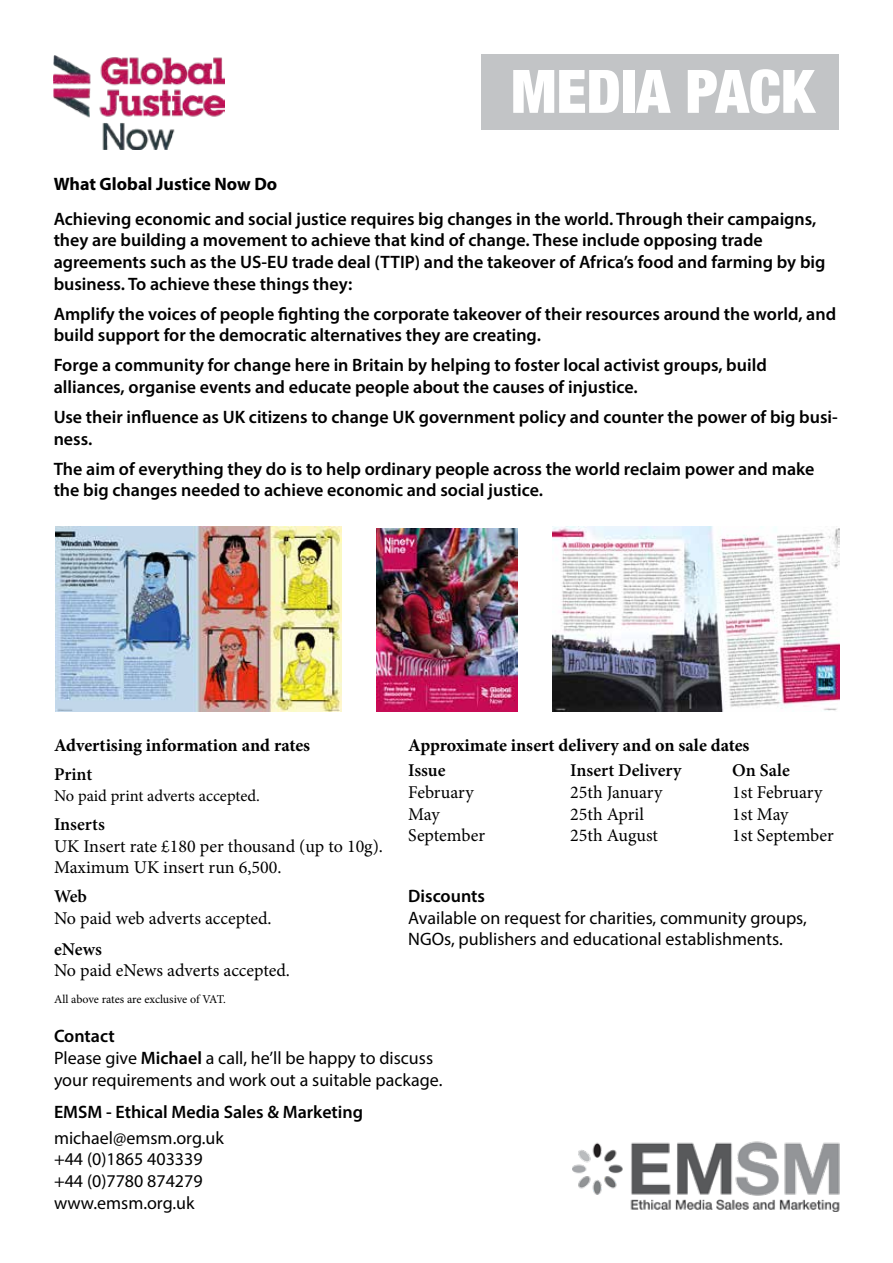
<style>
.page{position:relative;width:893px;height:1263px;background:#fff}
.page>*{position:absolute;margin:0;border:0;box-sizing:border-box;transform-origin:0 0}
.t1{font:900 condensed 60px "Helvetica Neue";color:#fff}
.t2{font:600 18px/21.6px "Myriad Pro";color:#000}
.t3{font:18px/21.6px "Myriad Pro";color:#000}
.t4{font:18px/21.6px "Minion Pro";color:#000}
.t5{font:700 18px "Minion Pro";color:#000}
.t6{font:600 18px "Minion Pro";color:#000}
.t7{font:700 18px "Myriad Pro";color:#000}
.t8{font:16.5px "Minion Pro";color:#000}
.t9{font:12px "Minion Pro";letter-spacing:-.01em;color:#000}
.s1{font-weight:600}
</style>
<div class="page">
<img style="left:572px;top:1141px;width:268px;height:70px">
<div style="left:481px;top:55px;width:358px;height:75px;background:#c2c4c6"></div>
<img style="left:53px;top:55px;width:171px;height:95px">
<img style="left:55px;top:527px;width:287px;height:184px">
<img style="left:553px;top:527px;width:287px;height:184px">
<img style="left:377px;top:529px;width:140px;height:183px">
<h1 class="t1" style="left:511px;top:42px;width:305px">MEDIA PACK</h1>
<p class="t7" style="left:54px;top:173px;width:225px">What Global Justice Now Do</p>
<p class="t2" style="left:54px;top:207px;width:773px">Achieving economic and social justice requires big changes in the world. Through their campaigns, they are building a movement to achieve that kind of change. These include opposing trade agreements such as the US-EU trade deal (TTIP) and the takeover of Africa’s food and farming by big business. To achieve these things they:</p>
<p class="t2" style="left:54px;top:302px;width:784px">Amplify the voices of people fighting the corporate takeover of their resources around the world, and build support for the democratic alternatives they are creating.</p>
<p class="t2" style="left:54px;top:354px;width:715px">Forge a community for change here in Britain by helping to foster local activist groups, build alliances, organise events and educate people about the causes of injustice.</p>
<p class="t2" style="left:54px;top:406px;width:786px">Use their influence as UK citizens to change UK government policy and counter the power of big busi&shy;ness.</p>
<p class="t2" style="left:54px;top:457px;width:762px">The aim of everything they do is to help ordinary people across the world reclaim power and make the big changes needed to achieve economic and social justice.</p>
<p class="t5" style="left:54px;top:732px;width:258px">Advertising information and rates</p>
<p class="t6" style="left:54px;top:762px;width:40px">Print</p>
<p class="t8" style="left:54px;top:785px;width:207px">No paid print adverts accepted.</p>
<p class="t6" style="left:54px;top:812px;width:52px">Inserts</p>
<p class="t4" style="left:54px;top:835px;width:331px">UK Insert rate £180 per thousand (up to 10g).<br>Maximum UK insert run 6,500.</p>
<p class="t6" style="left:54px;top:884px;width:35px">Web</p>
<p class="t4" style="left:54px;top:907px;width:219px">No paid web adverts accepted.</p>
<p class="t6" style="left:54px;top:936px;width:49px">eNews</p>
<p class="t4" style="left:54px;top:960px;width:238px">No paid eNews adverts accepted.</p>
<p class="t9" style="left:54px;top:991px;width:173px">All above rates are exclusive of VAT.</p>
<p class="t5" style="left:408px;top:732px;width:343px">Approximate insert delivery and on sale dates</p>
<p class="t6" style="left:408px;top:758px;width:39px">Issue</p>
<p class="t6" style="left:570px;top:758px;width:113px">Insert Delivery</p>
<p class="t6" style="left:732px;top:758px;width:59px">On Sale</p>
<p class="t4" style="left:408px;top:781px;width:67px">February</p>
<p class="t4" style="left:570px;top:781px;width:94px">25th January</p>
<p class="t4" style="left:732px;top:781px;width:92px">1st February</p>
<p class="t4" style="left:408px;top:803px;width:33px">May</p>
<p class="t4" style="left:570px;top:803px;width:75px">25th April</p>
<p class="t4" style="left:732px;top:803px;width:58px">1st May</p>
<p class="t4" style="left:408px;top:825px;width:78px">September</p>
<p class="t4" style="left:570px;top:825px;width:89px">25th August</p>
<p class="t4" style="left:732px;top:825px;width:103px">1st September</p>
<p class="t2" style="left:408px;top:885px;width:78px">Discounts</p>
<p class="t3" style="left:408px;top:906px;width:400px">Available on request for charities, community groups,<br>NGOs, publishers and educational establishments.</p>
<p class="t3" style="left:54px;top:1025px;width:390px"><span class="s1">Contact<br></span>Please give <span class="s1">Michael</span> a call, he’ll be happy to discuss your requirements and work out a suitable package.</p>
<p class="t2" style="left:54px;top:1100px;width:311px">EMSM - Ethical Media Sales &amp; Marketing</p>
<p class="t3" style="left:54px;top:1127px;width:171px">michael@emsm.org.uk +44 (0)1865 403339 +44 (0)7780 874279 www.emsm.org.uk</p>
</div>
